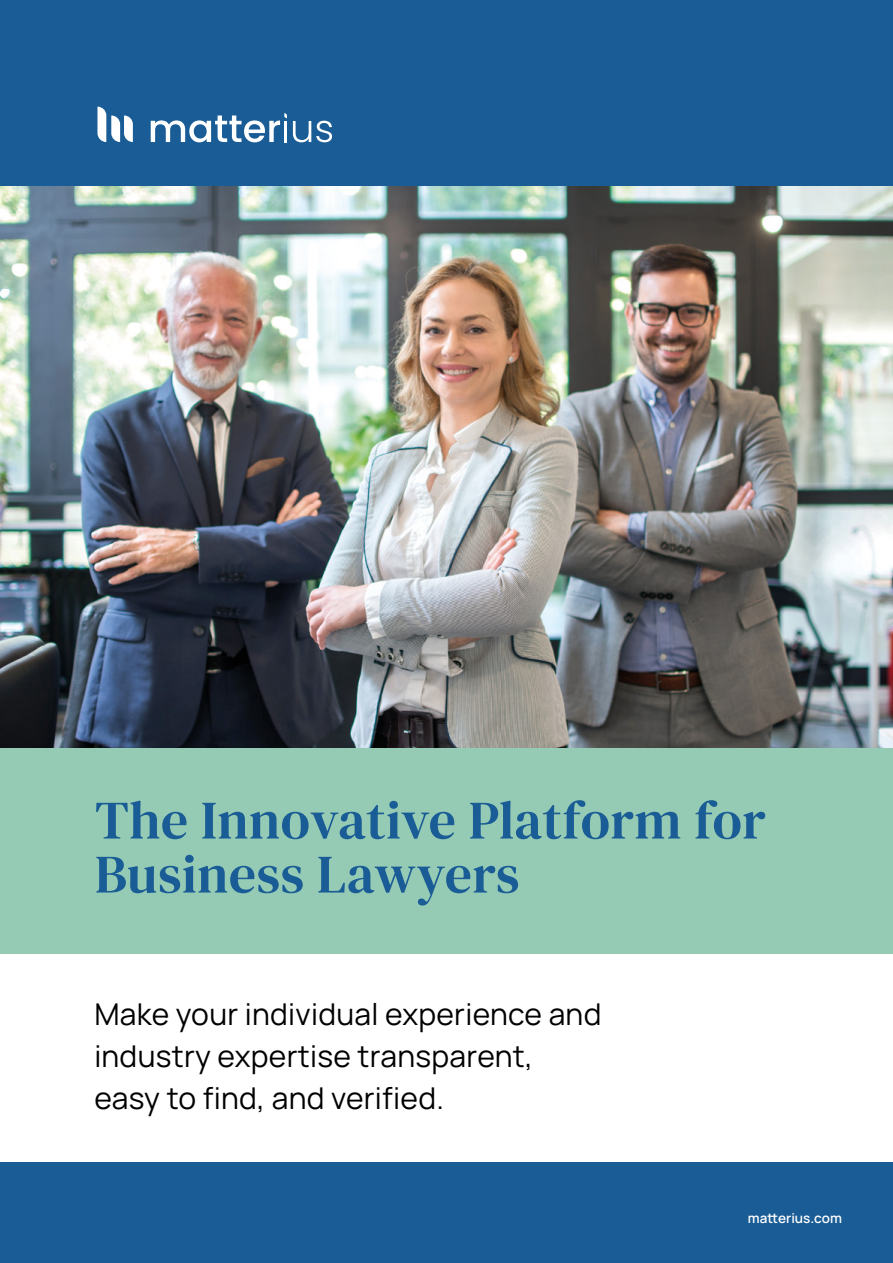
<style>
.page{position:relative;width:893px;height:1263px;background:#fff}
.page>*{position:absolute;margin:0;border:0;box-sizing:border-box;transform-origin:0 0}
.t1{font:54px/54px "DM Serif Text";letter-spacing:.01em;color:#1a5c95}
.t2{font:30px/42px "Manrope";letter-spacing:.01em;color:#000}
.t3{font:600 13.5px "Manrope";color:#fff}
</style>
<div class="page">
<div style="left:0;top:0;width:893px;height:187px;background:#1a5c95"></div>
<div style="left:0;top:1162px;width:893px;height:101px;background:#1a5c95"></div>
<div style="left:0;top:747px;width:893px;height:207px;background:#95cab4"></div>
<img style="left:0;top:187px;width:893px;height:560px">
<svg style="left:97px;top:107px;width:36px;height:35px"></svg>
<svg style="left:293px;top:121px;width:39px;height:21px"></svg>
<svg style="left:151px;top:113px;width:136px;height:29px"></svg>
<h1 class="t1" style="left:95px;top:794px;width:672px">The Innovative Platform for<br>Business Lawyers</h1>
<p class="t2" style="left:94px;top:992px;width:509px">Make your individual experience and industry expertise transparent, easy to find, and verified.</p>
<p class="t3" style="left:748px;top:1208px;width:96px">matterius.com</p>
</div>
